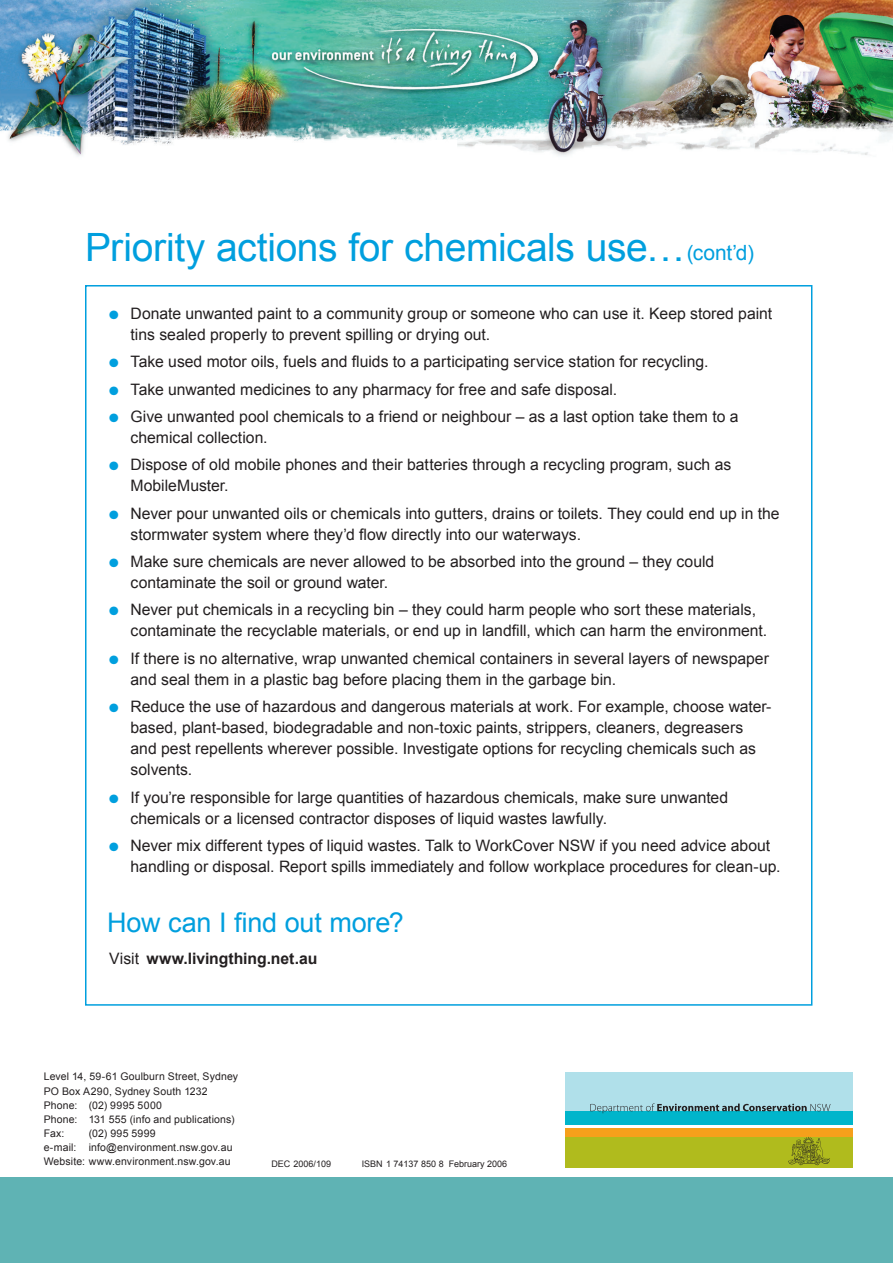
<style>
.page{position:relative;width:893px;height:1263px;background:#fff}
.page>*{position:absolute;margin:0;border:0;box-sizing:border-box;transform-origin:0 0}
.t1{font:39px "Arial";letter-spacing:-.01em;color:#009fde}
.t2{font:27px "Arial";letter-spacing:-.01em;color:#009fde}
.t3{font:21px "Arial";color:#009fde}
.t4{font:15.75px/21px "Arial";color:#231f20}
.t5{font:700 15.75px "Arial";letter-spacing:-.005em;color:#231f20}
.t6{font:10.5px/14.1px "Arial";letter-spacing:.015em;color:#231f20}
.t7{font:9px "Arial";color:#231f20}
.s1{color:#009fde}
.s2{font-weight:400}
</style>
<div class="page">
<img style="left:0;top:0;width:892px;height:156px">
<div style="left:0;top:1178px;width:892px;height:85px;background:#5fb3b4"></div>
<div style="left:565px;top:1072px;width:287px;height:39px;background:#b0e0ea"></div>
<div style="left:565px;top:1111px;width:287px;height:14px;background:#00b5cb"></div>
<div style="left:565px;top:1128px;width:287px;height:9px;background:#f6a01b"></div>
<div style="left:565px;top:1137px;width:287px;height:30px;background:#b0bb1d"></div>
<svg style="left:788px;top:1137px;width:42px;height:28px"></svg>
<svg style="left:590px;top:1103px;width:240px;height:10px"></svg>
<h1 class="t1" style="left:85px;top:225px;width:601px">Priority actions for chemicals use…</h1>
<h3 class="t3" style="left:687px;top:241px;width:68px">(cont’d)</h3>
<p class="t4" style="left:130px;top:303px;width:643px;text-indent:-21px"><span class="s1">●</span> Donate unwanted paint to a community group or someone who can use it. Keep stored paint tins sealed properly to prevent spilling or drying out.</p>
<p class="t4" style="left:109px;top:351px;width:600px"><span class="s1">●</span> Take used motor oils, fuels and fluids to a participating service station for recycling.</p>
<p class="t4" style="left:109px;top:379px;width:509px"><span class="s1">●</span> Take unwanted medicines to any pharmacy for free and safe disposal.</p>
<p class="t4" style="left:130px;top:406px;width:609px;text-indent:-21px"><span class="s1">●</span> Give unwanted pool chemicals to a friend or neighbour – as a last option take them to a chemical collection.</p>
<p class="t4" style="left:130px;top:454px;width:602px;text-indent:-21px"><span class="s1">●</span> Dispose of old mobile phones and their batteries through a recycling program, such as<br>MobileMuster.</p>
<p class="t4" style="left:130px;top:503px;width:650px;text-indent:-21px"><span class="s1">●</span> Never pour unwanted oils or chemicals into gutters, drains or toilets. They could end up in the stormwater system where they’d flow directly into our waterways.</p>
<p class="t4" style="left:130px;top:551px;width:585px;text-indent:-21px"><span class="s1">●</span> Make sure chemicals are never allowed to be absorbed into the ground – they could contaminate the soil or ground water.</p>
<p class="t4" style="left:130px;top:599px;width:638px;text-indent:-21px"><span class="s1">●</span> Never put chemicals in a recycling bin – they could harm people who sort these materials, contaminate the recyclable materials, or end up in landfill, which can harm the environment.</p>
<p class="t4" style="left:130px;top:648px;width:640px;text-indent:-21px"><span class="s1">●</span> If there is no alternative, wrap unwanted chemical containers in several layers of newspaper and seal them in a plastic bag before placing them in the garbage bin.</p>
<p class="t4" style="left:130px;top:696px;width:642px;text-indent:-21px"><span class="s1">●</span> Reduce the use of hazardous and dangerous materials at work. For example, choose water&shy;based, plant-based, biodegradable and non-toxic paints, strippers, cleaners, degreasers and pest repellents wherever possible. Investigate options for recycling chemicals such as solvents.</p>
<p class="t4" style="left:130px;top:787px;width:599px;text-indent:-21px"><span class="s1">●</span> If you’re responsible for large quantities of hazardous chemicals, make sure unwanted chemicals or a licensed contractor disposes of liquid wastes lawfully.</p>
<p class="t4" style="left:130px;top:835px;width:651px;text-indent:-21px"><span class="s1">●</span> Never mix different types of liquid wastes. Talk to WorkCover NSW if you need advice about handling or disposal. Report spills immediately and follow workplace procedures for clean-up.</p>
<h2 class="t2" style="left:107px;top:908px;width:298px">How can I find out more?</h2>
<p class="t5" style="left:109px;top:949px;width:210px"><span class="s2">Visit</span> www.livingthing.net.au</p>
<p class="t6" style="left:44px;top:1070px;width:196px">Level 14, 59-61 Goulburn Street, Sydney<br>PO Box A290, Sydney South 1232<br>Phone: (02) 9995 5000<br>Phone: 131 555 (info and publications)<br>Fax:</p>
<p class="t6" style="left:44px;top:1126px;width:190px;text-indent:45px">(02) 995 5999<br>e-mail: info@environment.nsw.gov.au<br>Website: www.environment.nsw.gov.au</p>
<p class="t7" style="left:271px;top:1159px;width:61px">DEC 2006/109</p>
<p class="t7" style="left:361px;top:1159px;width:147px">ISBN 1 74137 850 8 February 2006</p>
</div>
